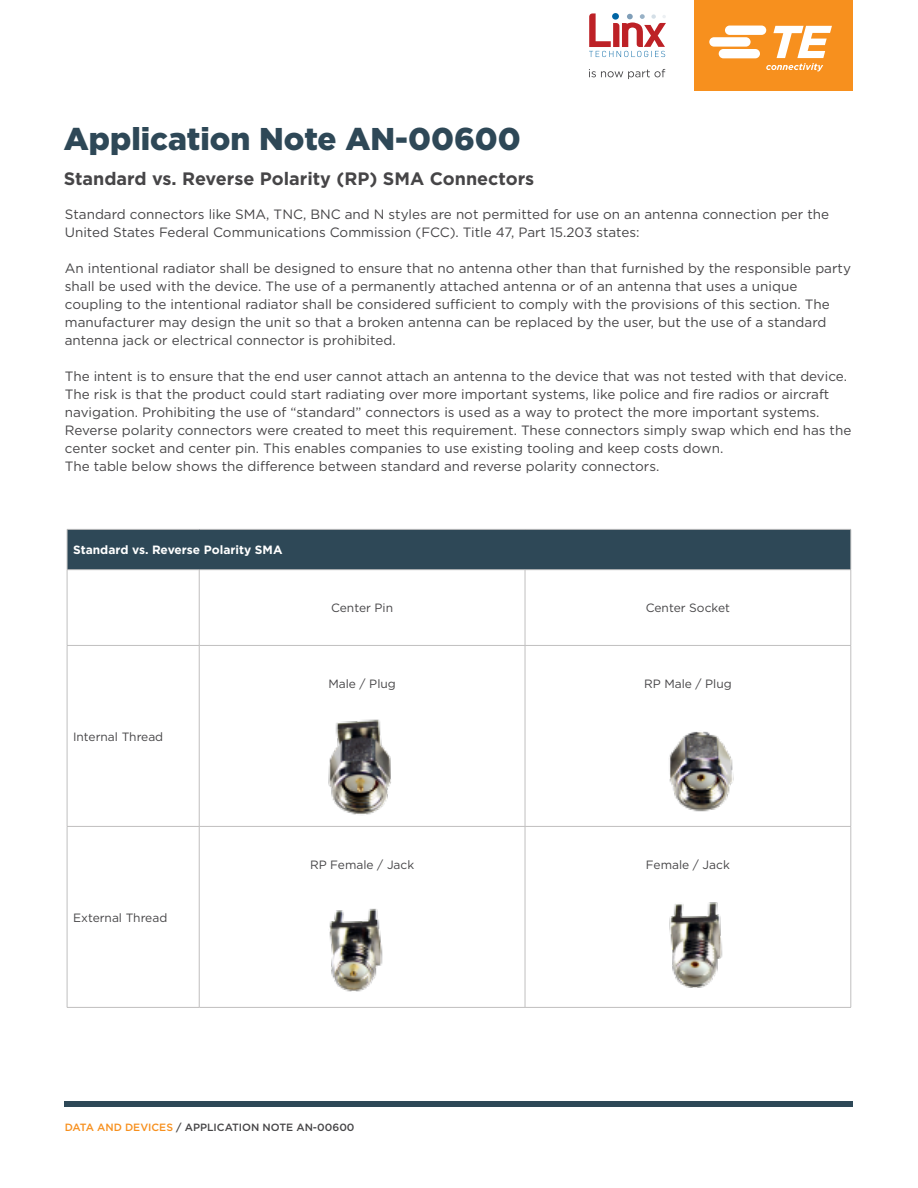
<style>
.page{position:relative;width:918px;height:1188px;background:#fff}
.page>*{position:absolute;margin:0;border:0;box-sizing:border-box;transform-origin:0 0}
.t1{font:900 31.5px "Gotham";color:#2e4857}
.t2{font:700 18px "Gotham";color:#464547}
.t3{font:13.5px/18px "Gotham";color:#464547}
.t4{font:12px "Gotham";color:#464547}
.t5{font:700 12px "Gotham";color:#fff}
.t6{font:500 10.5px "Gotham";color:#464547}
.s1{color:#f7901e}
</style>
<div class="page">
<div style="left:65px;top:1101px;width:788px;height:6px;background:#2e4857"></div>
<div style="left:694px;top:0;width:159px;height:91px;background:#f7901e"></div>
<svg style="left:709px;top:26px;width:123px;height:45px"></svg>
<svg style="left:589px;top:69px;width:76px;height:10px"></svg>
<svg style="left:589px;top:13px;width:77px;height:44px"></svg>
<div style="left:612px;top:13px;width:7px;height:7px;background:#0065a4;border-radius:50%"></div>
<div style="left:67px;top:529px;width:784px;height:41px;background:#2e4857"></div>
<hr style="left:67px;top:529px;width:132px;height:1px;background:#c0bfbf">
<hr style="left:67px;top:530px;width:1px;height:39px;background:#c0bfbf">
<hr style="left:199px;top:529px;width:326px;height:1px;background:#c0bfbf">
<hr style="left:525px;top:529px;width:326px;height:1px;background:#c0bfbf">
<hr style="left:851px;top:530px;width:1px;height:39px;background:#c0bfbf">
<hr style="left:67px;top:569px;width:132px;height:1px;background:#c0bfbf">
<hr style="left:67px;top:570px;width:1px;height:75px;background:#c0bfbf">
<hr style="left:199px;top:569px;width:326px;height:1px;background:#c0bfbf">
<hr style="left:199px;top:570px;width:1px;height:75px;background:#c0bfbf">
<hr style="left:525px;top:569px;width:326px;height:1px;background:#c0bfbf">
<hr style="left:525px;top:570px;width:1px;height:75px;background:#c0bfbf">
<hr style="left:851px;top:570px;width:1px;height:75px;background:#c0bfbf">
<hr style="left:67px;top:645px;width:132px;height:1px;background:#c0bfbf">
<hr style="left:67px;top:646px;width:1px;height:180px;background:#c0bfbf">
<hr style="left:199px;top:645px;width:326px;height:1px;background:#c0bfbf">
<hr style="left:199px;top:646px;width:1px;height:180px;background:#c0bfbf">
<hr style="left:525px;top:645px;width:326px;height:1px;background:#c0bfbf">
<hr style="left:525px;top:646px;width:1px;height:180px;background:#c0bfbf">
<hr style="left:851px;top:646px;width:1px;height:180px;background:#c0bfbf">
<hr style="left:67px;top:826px;width:132px;height:1px;background:#c0bfbf">
<hr style="left:67px;top:827px;width:1px;height:180px;background:#c0bfbf">
<hr style="left:199px;top:826px;width:326px;height:1px;background:#c0bfbf">
<hr style="left:199px;top:827px;width:1px;height:180px;background:#c0bfbf">
<hr style="left:525px;top:826px;width:326px;height:1px;background:#c0bfbf">
<hr style="left:525px;top:827px;width:1px;height:180px;background:#c0bfbf">
<hr style="left:851px;top:827px;width:1px;height:180px;background:#c0bfbf">
<hr style="left:67px;top:1007px;width:132px;height:1px;background:#c0bfbf">
<hr style="left:199px;top:1007px;width:326px;height:1px;background:#c0bfbf">
<hr style="left:525px;top:1007px;width:326px;height:1px;background:#c0bfbf">
<img style="left:328px;top:719px;width:63px;height:96px">
<img style="left:669px;top:731px;width:65px;height:81px">
<img style="left:329px;top:908px;width:54px;height:84px">
<img style="left:669px;top:902px;width:54px;height:86px">
<h1 class="t1" style="left:64px;top:118px;width:459px">Application Note AN-00600</h1>
<h2 class="t2" style="left:64px;top:167px;width:472px">Standard vs. Reverse Polarity (RP) SMA Connectors</h2>
<p class="t3" style="left:65px;top:205px;width:766px">Standard connectors like SMA, TNC, BNC and N styles are not permitted for use on an antenna connection per the<br>United States Federal Communications Commission (FCC). Title 47, Part 15.203 states:</p>
<p class="t3" style="left:65px;top:259px;width:788px">An intentional radiator shall be designed to ensure that no antenna other than that furnished by the responsible party shall be used with the device. The use of a permanently attached antenna or of an antenna that uses a unique coupling to the intentional radiator shall be considered sufficient to comply with the provisions of this section. The manufacturer may design the unit so that a broken antenna can be replaced by the user, but the use of a standard antenna jack or electrical connector is prohibited.</p>
<p class="t3" style="left:65px;top:367px;width:788px">The intent is to ensure that the end user cannot attach an antenna to the device that was not tested with that device.<br>The risk is that the product could start radiating over more important systems, like police and fire radios or aircraft navigation. Prohibiting the use of “standard” connectors is used as a way to protect the more important systems.<br>Reverse polarity connectors were created to meet this requirement. These connectors simply swap which end has the center socket and center pin. This enables companies to use existing tooling and keep costs down.<br>The table below shows the difference between standard and reverse polarity connectors.</p>
<p class="t5" style="left:73px;top:542px;width:211px">Standard vs. Reverse Polarity SMA</p>
<p class="t4" style="left:73px;top:729px;width:92px">Internal Thread</p>
<p class="t4" style="left:331px;top:600px;width:64px">Center Pin</p>
<p class="t4" style="left:646px;top:600px;width:86px">Center Socket</p>
<p class="t4" style="left:328px;top:676px;width:69px">Male / Plug</p>
<p class="t4" style="left:644px;top:676px;width:89px">RP Male / Plug</p>
<p class="t4" style="left:73px;top:910px;width:96px">External Thread</p>
<p class="t4" style="left:310px;top:857px;width:106px">RP Female / Jack</p>
<p class="t4" style="left:646px;top:857px;width:85px">Female / Jack</p>
<p class="t6" style="left:65px;top:1120px;width:291px"><span class="s1">DATA AND DEVICES</span> / APPLICATION NOTE AN-00600</p>
</div>
